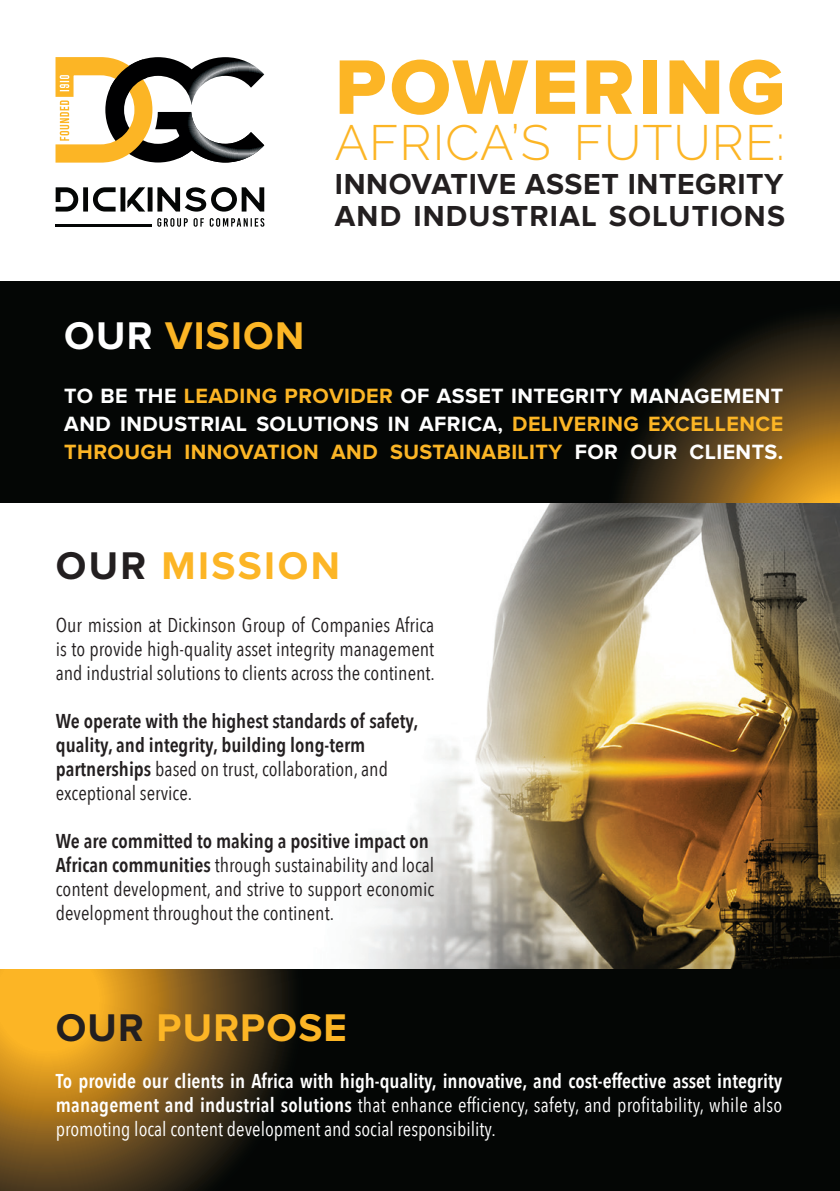
<style>
.page{position:relative;width:840px;height:1191px;background:#fff}
.page>*{position:absolute;margin:0;border:0;box-sizing:border-box;transform-origin:0 0}
.t1{font:80px "Proxima Nova Extrabld";letter-spacing:.04em;color:#fcb525}
.t2{font:300 49.4px "Raleway";letter-spacing:.02em;color:#fcb525}
.t3{font:700 40px "Proxima Nova";letter-spacing:.03em;color:#fcb525}
.t4{font:700 40px "Proxima Nova";letter-spacing:.06em;color:#fcb525}
.t5{font:700 30px "Proxima Nova";letter-spacing:.02em;color:#231f20}
.t6{font:700 30px "Proxima Nova";letter-spacing:.04em;color:#231f20}
.t7{font:700 21.4px/28px "Proxima Nova";letter-spacing:.02em;color:#fff;text-align:justify}
.t8{font:20px/24px "Avenir Next Condensed";color:#231f20;text-align:justify}
.t9{font:600 20px/24px "Avenir Next Condensed";color:#fff}
.t10{font:600 20px "Avenir Next Condensed";color:#231f20}
.t11{font:20px "Avenir Next Condensed";color:#fff}
.s1{color:#fff}
.s2{color:#fcb525}
.s3{color:#231f20}
.s4{font-weight:600}
.s5{font-weight:400}
</style>
<div class="page">
<img style="left:0;top:502px;width:839px;height:467px">
<svg style="left:0;top:281px;width:839px;height:221px;background:#121008"></svg>
<svg style="left:0;top:969px;width:839px;height:222px;background:#2e230c"></svg>
<svg style="left:55px;top:187px;width:24px;height:25px"></svg>
<div style="left:83px;top:187px;width:5px;height:24px;border:2px solid #040605"></div>
<svg style="left:93px;top:187px;width:23px;height:25px"></svg>
<div style="left:120px;top:187px;width:5px;height:24px;border:2px solid #040605"></div>
<svg style="left:127px;top:187px;width:19px;height:25px"></svg>
<div style="left:148px;top:187px;width:4px;height:24px;border:2px solid #040605"></div>
<hr style="left:56px;top:224px;width:96px;height:3px;background:#040605">
<svg style="left:157px;top:187px;width:108px;height:40px"></svg>
<svg style="left:55px;top:57px;width:209px;height:106px"></svg>
<p class="t1" style="left:334px;top:41px;width:451px">POWERING</p>
<p class="t2" style="left:334px;top:114px;width:451px">AFRICA’S FUTURE:</p>
<p class="t5" style="left:334px;top:167px;width:450px">INNOVATIVE ASSET INTEGRITY</p>
<p class="t6" style="left:334px;top:199px;width:451px">AND INDUSTRIAL SOLUTIONS</p>
<p class="t3" style="left:64px;top:312px;width:241px"><span class="s1">OUR</span> VISION</p>
<p class="t7" style="left:64px;top:382px;width:720px">TO BE THE <span class="s2">LEADING PROVIDER</span> OF ASSET INTEGRITY MANAGEMENT AND INDUSTRIAL SOLUTIONS IN AFRICA, <span class="s2">DELIVERING EXCELLENCE THROUGH INNOVATION AND SUSTAINABILITY</span> FOR OUR CLIENTS.</p>
<p class="t4" style="left:56px;top:543px;width:285px"><span class="s3">OUR</span> MISSION</p>
<p class="t8" style="left:56px;top:612px;width:380px">Our mission at Dickinson Group of Companies Africa</p>
<p class="t8" style="left:56px;top:636px;width:380px">is to provide high-quality asset integrity management</p>
<p class="t8" style="left:56px;top:660px;width:380px">and industrial solutions to clients across the continent.</p>
<p class="t10" style="left:56px;top:703px;width:364px">We operate with the highest standards of safety,</p>
<p class="t10" style="left:56px;top:727px;width:311px">quality, and integrity, building long-term</p>
<p class="t8" style="left:56px;top:756px;width:333px"><span class="s4">partnerships</span> based on trust, collaboration, and</p>
<p class="t8" style="left:56px;top:780px;width:138px">exceptional service.</p>
<p class="t10" style="left:56px;top:823px;width:374px">We are committed to making a positive impact on</p>
<p class="t8" style="left:56px;top:852px;width:380px"><span class="s4">African communities</span> through sustainability and local content development, and strive to support economic development throughout the continent.</p>
<p class="t3" style="left:56px;top:1004px;width:292px"><span class="s3">OUR</span> PURPOSE</p>
<p class="t9" style="left:56px;top:1068px;width:727px">To provide our clients in Africa with high-quality, innovative, and cost-effective asset integrity management and industrial solutions <span class="s5">that enhance efficiency, safety, and profitability, while also</span></p>
<p class="t11" style="left:56px;top:1111px;width:441px">promoting local content development and social responsibility.</p>
</div>
